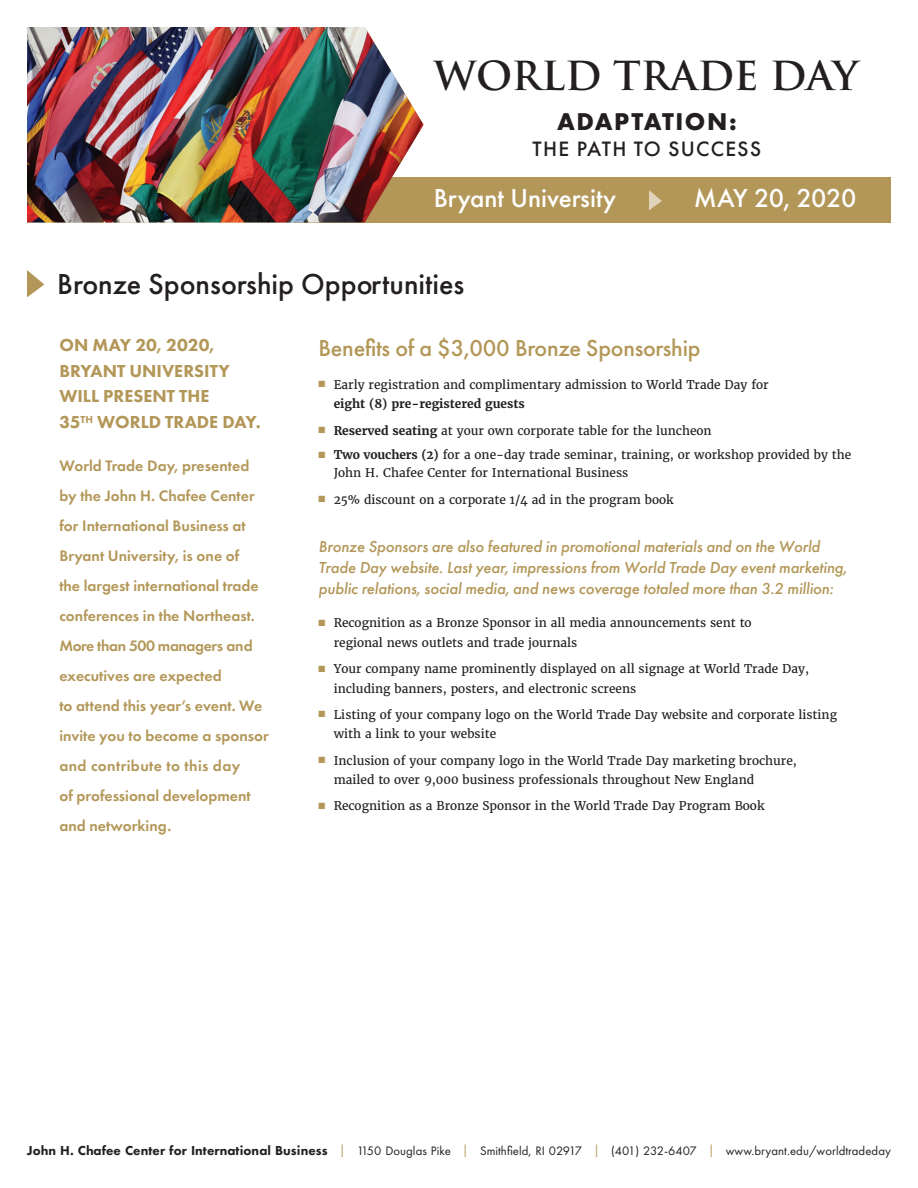
<style>
.page{position:relative;width:918px;height:1188px;background:#fff}
.page>*{position:absolute;margin:0;border:0;box-sizing:border-box;transform-origin:0 0}
.t1{font:700 39px "Trajan Pro";color:#231f20}
.t2{font:500 30px "Futura PT";color:#231f20}
.t3{font:500 27px "Futura PT";color:#fff}
.t4{font:500 27px "Futura PT";letter-spacing:-.02em;color:#fff}
.t5{font:700 25.2px "Futura PT";letter-spacing:.06em;color:#231f20}
.Gold_Headers{font:500 24px "Futura PT";letter-spacing:-.01em;color:#b39758}
.t6{font:500 21.6px "Futura PT";letter-spacing:.055em;color:#231f20}
.sidebar_header{font:800 18px/25.5px "Futura PT";color:#b39758}
.Gold_Headers-2{font:italic 500 16.5px/21px "Futura PT";letter-spacing:-.005em;color:#b39758}
.sidebar_text{font:600 15.75px/30px "Futura PT";color:#b39758}
.t7{font:12.75px "Futura PT";letter-spacing:.005em;color:#231f20}
.bullets_for_sponsors{font:12px/19.5px "Merriweather";color:#231f20}
.s1{color:#b39758}
.s2{font-weight:700}
.s3{font-weight:800;font-size:13.5px}
</style>
<div class="page">
<svg style="left:27px;top:270px;width:17px;height:27px"></svg>
<div style="left:293px;top:177px;width:598px;height:45px;background:#b39758"></div>
<svg style="left:649px;top:190px;width:13px;height:20px"></svg>
<img style="left:27px;top:27px;width:397px;height:195px">
<p class="t1" style="left:434px;top:52px;width:426px">WORLD TRADE DAY</p>
<p class="t5" style="left:557px;top:106px;width:181px">ADAPTATION:</p>
<p class="t6" style="left:533px;top:136px;width:230px">THE PATH TO SUCCESS</p>
<p class="t3" style="left:434px;top:182px;width:184px">Bryant University</p>
<p class="t4" style="left:694px;top:182px;width:164px">MAY 20, 2020</p>
<p class="t2" style="left:57px;top:266px;width:409px">Bronze Sponsorship Opportunities</p>
<p class="Gold_Headers" style="left:319px;top:333px;width:383px">Benefits of a $3,000 Bronze Sponsorship</p>
<p class="bullets_for_sponsors" style="left:334px;top:375px;width:437px;text-indent:-15px"><span class="s1">■</span> Early registration and complimentary admission to World Trade Day for <span class="s2">eight (8) pre-registered guests</span></p>
<p class="bullets_for_sponsors" style="left:319px;top:421px;width:395px"><span class="s1">■</span> <span class="s2">Reserved seating</span> at your own corporate table for the luncheon</p>
<p class="bullets_for_sponsors" style="left:334px;top:446px;width:519px;line-height:18px;text-indent:-15px"><span class="s1">■</span> <span class="s2">Two vouchers (2)</span> for a one-day trade seminar, training, or workshop provided by the<br>John H. Chafee Center for International Business</p>
<p class="bullets_for_sponsors" style="left:319px;top:490px;width:357px"><span class="s1">■</span> 25% discount on a corporate 1/4 ad in the program book</p>
<p class="Gold_Headers-2" style="left:319px;top:536px;width:530px">Bronze Sponsors are also featured in promotional materials and on the World<br>Trade Day website. Last year, impressions from World Trade Day event marketing, public relations, social media, and news coverage totaled more than 3.2 million:</p>
<p class="bullets_for_sponsors" style="left:334px;top:613px;width:419px;text-indent:-15px"><span class="s1">■</span> Recognition as a Bronze Sponsor in all media announcements sent to regional news outlets and trade journals</p>
<p class="bullets_for_sponsors" style="left:334px;top:659px;width:477px;text-indent:-15px"><span class="s1">■</span> Your company name prominently displayed on all signage at World Trade Day, including banners, posters, and electronic screens</p>
<p class="bullets_for_sponsors" style="left:334px;top:705px;width:505px;text-indent:-15px"><span class="s1">■</span> Listing of your company logo on the World Trade Day website and corporate listing with a link to your website</p>
<p class="bullets_for_sponsors" style="left:334px;top:751px;width:465px;text-indent:-15px"><span class="s1">■</span> Inclusion of your company logo in the World Trade Day marketing brochure, mailed to over 9,000 business professionals throughout New England</p>
<p class="bullets_for_sponsors" style="left:319px;top:796px;width:448px"><span class="s1">■</span> Recognition as a Bronze Sponsor in the World Trade Day Program Book</p>
<p class="sidebar_header" style="left:59px;top:332px;width:203px">ON MAY 20, 2020,<br>BRYANT UNIVERSITY<br>WILL PRESENT THE<br>35<sup>TH</sup> WORLD TRADE DAY.</p>
<p class="sidebar_text" style="left:59px;top:451px;width:211px">World Trade Day, presented by the John H. Chafee Center for International Business at<br>Bryant University, is one of<br>the largest international trade conferences in the Northeast.<br>More than 500 managers and executives are expected<br>to attend this year’s event. We invite you to become a sponsor and contribute to this day<br>of professional development and networking.</p>
<p class="t7" style="left:27px;top:1143px;width:865px"><span class="s3">John H. Chafee Center for International Business</span> <span class="s1">|</span> 1150 Douglas Pike <span class="s1">|</span> Smithfield, RI 02917 <span class="s1">|</span> (401) 232-6407 <span class="s1">|</span> www.bryant.edu/worldtradeday</p>
</div>
